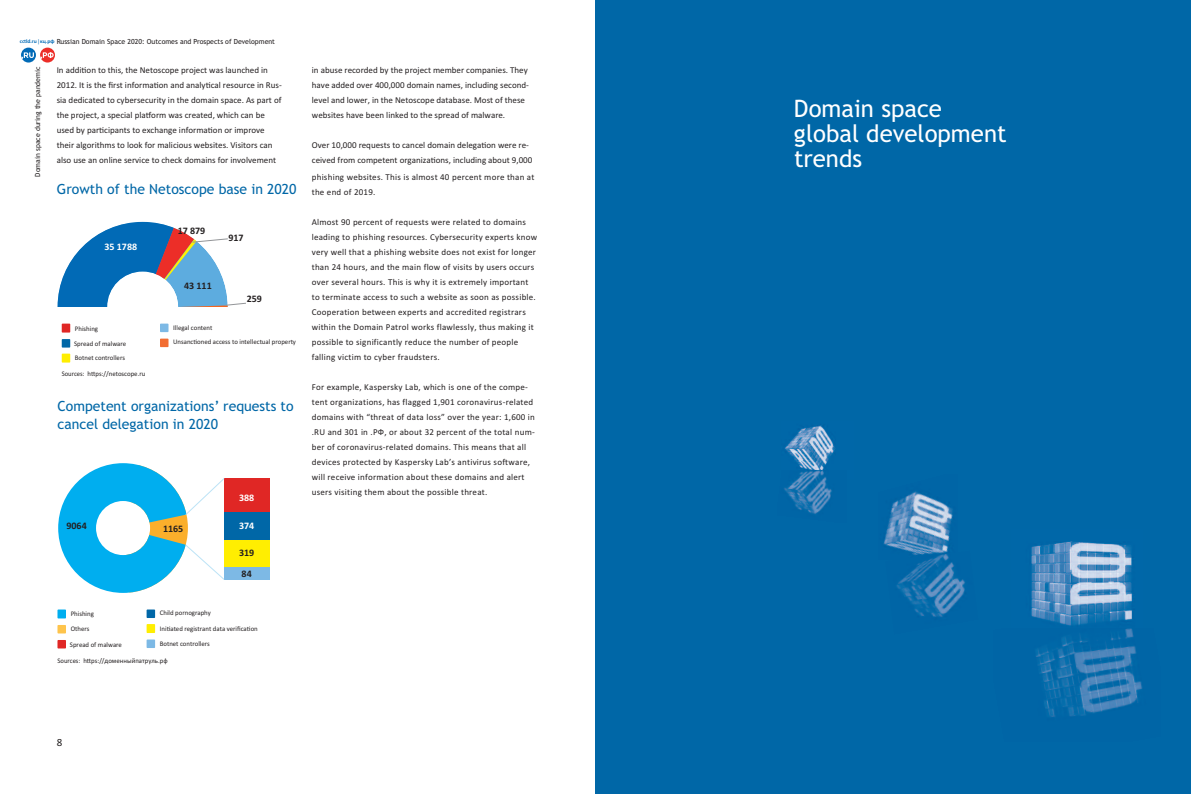
<style>
.page{position:relative;width:1191px;height:794px;background:#fff}
.page>*{position:absolute;margin:0;border:0;box-sizing:border-box;transform-origin:0 0}
.t1{font:24px/25px "Trebuchet MS";color:#fff}
.t2{font:14px/18px "Trebuchet MS";color:#0067a7}
.t3{font:11px "Calibri";color:#231f20}
.t4{font:700 10px/20.7px "Calibri";color:#231f20}
.t5{font:700 10px "Calibri";color:#fff}
.t6{font:9px/15px "Calibri";letter-spacing:.025em;color:#231f20}
.t7{font:9px/15px "Calibri";color:#231f20}
.t8{font:7px/15px "Calibri";color:#231f20}
.t9{font:7px "Trebuchet MS";color:#231f20}
.t10{font:7px "Calibri";color:#231f20;scale:.95 1}
.s1{font-family:"Free Set";font-weight:600;font-size:4.9px;color:#016ab6}
</style>
<div class="page">
<div style="left:21px;top:48px;width:15px;height:15px;background:#016ab6;border-radius:50%"></div>
<div style="left:40px;top:48px;width:15px;height:15px;background:#ec2e28;border-radius:50%"></div>
<svg style="left:40px;top:52px;width:14px;height:7px"></svg>
<svg style="left:21px;top:52px;width:13px;height:7px"></svg>
<div style="left:595px;top:0;width:596px;height:794px;background:#0067a7"></div>
<img style="left:883px;top:491px;width:70px;height:60px">
<img style="left:785px;top:425px;width:51px;height:46px">
<img style="left:1031px;top:541px;width:102px;height:85px">
<img style="left:897px;top:551px;width:68px;height:66px">
<img style="left:1036px;top:628px;width:106px;height:89px">
<img style="left:784px;top:471px;width:48px;height:43px">
<svg style="left:58px;top:222px;width:188px;height:85px"></svg>
<div style="left:224px;top:564px;width:45px;height:16px;background:#7db9e5"></div>
<div style="left:224px;top:515px;width:45px;height:51px;background:#ffee01"></div>
<div style="left:224px;top:512px;width:45px;height:27px;background:#0067a7"></div>
<div style="left:224px;top:478px;width:45px;height:34px;background:#e02725"></div>
<svg style="left:58px;top:463px;width:167px;height:130px"></svg>
<div style="left:57px;top:625px;width:9px;height:8px;background:#fec44c"></div>
<div style="left:147px;top:609px;width:8px;height:9px;background:#0067a7"></div>
<div style="left:57px;top:640px;width:9px;height:8px;background:#e02725"></div>
<div style="left:147px;top:624px;width:8px;height:9px;background:#ffee01"></div>
<div style="left:147px;top:639px;width:8px;height:9px;background:#7db9e5"></div>
<div style="left:57px;top:609px;width:9px;height:9px;background:#00aeef"></div>
<div style="left:62px;top:339px;width:8px;height:8px;background:#0067a7"></div>
<div style="left:62px;top:323px;width:8px;height:9px;background:#e02725"></div>
<div style="left:62px;top:353px;width:8px;height:9px;background:#ffee01"></div>
<div style="left:160px;top:323px;width:8px;height:9px;background:#7db9e5"></div>
<div style="left:160px;top:338px;width:8px;height:9px;background:#f26d32"></div>
<p class="t9" style="left:20px;top:38px;width:257px"><span class="s1">cctld.ru | кц.рф</span> Russian Domain Space 2020: Outcomes and Prospects of Development</p>
<p class="t9" style="left:34px;top:177px;width:112px;rotate:-90deg">Domain space during the pandemic</p>
<p class="t7" style="left:57px;top:63px;width:226px">In addition to this, the Netoscope project was launched in 2012. It is the first information and analytical resource in Rus&shy;sia dedicated to cybersecurity in the domain space. As part of the project, a special platform was created, which can be used by participants to exchange information or improve their algorithms to look for malicious websites. Visitors can also use an online service to check domains for involvement</p>
<p class="t7" style="left:312px;top:63px;width:218px">in abuse recorded by the project member companies. They have added over 400,000 domain names, including second&shy;level and lower, in the Netoscope database. Most of these websites have been linked to the spread of malware.</p>
<p class="t7" style="left:312px;top:138px;width:222px">Over 10,000 requests to cancel domain delegation were re&shy;ceived from competent organizations, including about 9,000</p>
<h2 class="t2" style="left:57px;top:181px;width:241px">Growth of the Netoscope base in 2020</h2>
<p class="t5" style="left:104px;top:240px;width:34px">35 1788</p>
<p class="t4" style="left:178px;top:220px;width:29px">17 879</p>
<p class="t4" style="left:184px;top:276px;width:29px">43 111</p>
<p class="t4" style="left:228px;top:227px;width:17px">917</p>
<p class="t4" style="left:247px;top:289px;width:17px">259</p>
<p class="t8" style="left:173px;top:320px;width:41px">Illegal content</p>
<p class="t8" style="left:75px;top:321px;width:25px">Phishing</p>
<p class="t8" style="left:75px;top:350px;width:52px">Botnet controllers</p>
<p class="t8" style="left:74px;top:336px;width:54px">Spread of malware</p>
<p class="t8" style="left:173px;top:334px;width:124px">Unsanctioned access to intellectual property</p>
<p class="t10" style="left:62px;top:370px;width:89px">Sources: https://netoscope.ru</p>
<h2 class="t2" style="left:57px;top:397px;width:238px">Competent organizations’ requests to cancel delegation in 2020</h2>
<p class="t5" style="left:239px;top:492px;width:17px">388</p>
<p class="t4" style="left:66px;top:515px;width:22px">9064</p>
<p class="t4" style="left:163px;top:518px;width:22px">1165</p>
<p class="t5" style="left:239px;top:520px;width:17px">374</p>
<p class="t4" style="left:239px;top:542px;width:17px">319<br>84</p>
<p class="t8" style="left:160px;top:605px;width:53px">Child pornography</p>
<p class="t8" style="left:160px;top:621px;width:99px">Initiated registrant data verification</p>
<p class="t8" style="left:71px;top:606px;width:25px">Phishing<br>Others</p>
<p class="t8" style="left:70px;top:637px;width:54px">Spread of malware</p>
<p class="t8" style="left:160px;top:636px;width:52px">Botnet controllers</p>
<p class="t10" style="left:57px;top:656px;width:117px">Sources: https://доменныйпатруль.рф</p>
<p class="t6" style="left:312px;top:169px;width:224px">phishing websites. This is almost 40 percent more than at the end of 2019.</p>
<p class="t6" style="left:312px;top:214px;width:227px">Almost 90 percent of requests were related to domains leading to phishing resources. Cybersecurity experts know very well that a phishing website does not exist for longer than 24 hours, and the main flow of visits by users occurs over several hours. This is why it is extremely important to terminate access to such a website as soon as possible.<br>Cooperation between experts and accredited registrars within the Domain Patrol works flawlessly, thus making it possible to significantly reduce the number of people falling victim to cyber fraudsters.</p>
<p class="t6" style="left:312px;top:379px;width:225px">For example, Kaspersky Lab, which is one of the compe&shy;tent organizations, has flagged 1,901 coronavirus-related domains with “threat of data loss” over the year: 1,600 in .RU and 301 in .РФ, or about 32 percent of the total num&shy;ber of coronavirus-related domains. This means that all devices protected by Kaspersky Lab’s antivirus software, will receive information about these domains and alert users visiting them about the possible threat.</p>
<p class="t3" style="left:57px;top:735px;width:7px">8</p>
<h1 class="t1" style="left:794px;top:96px;width:214px">Domain space global development trends</h1>
</div>
